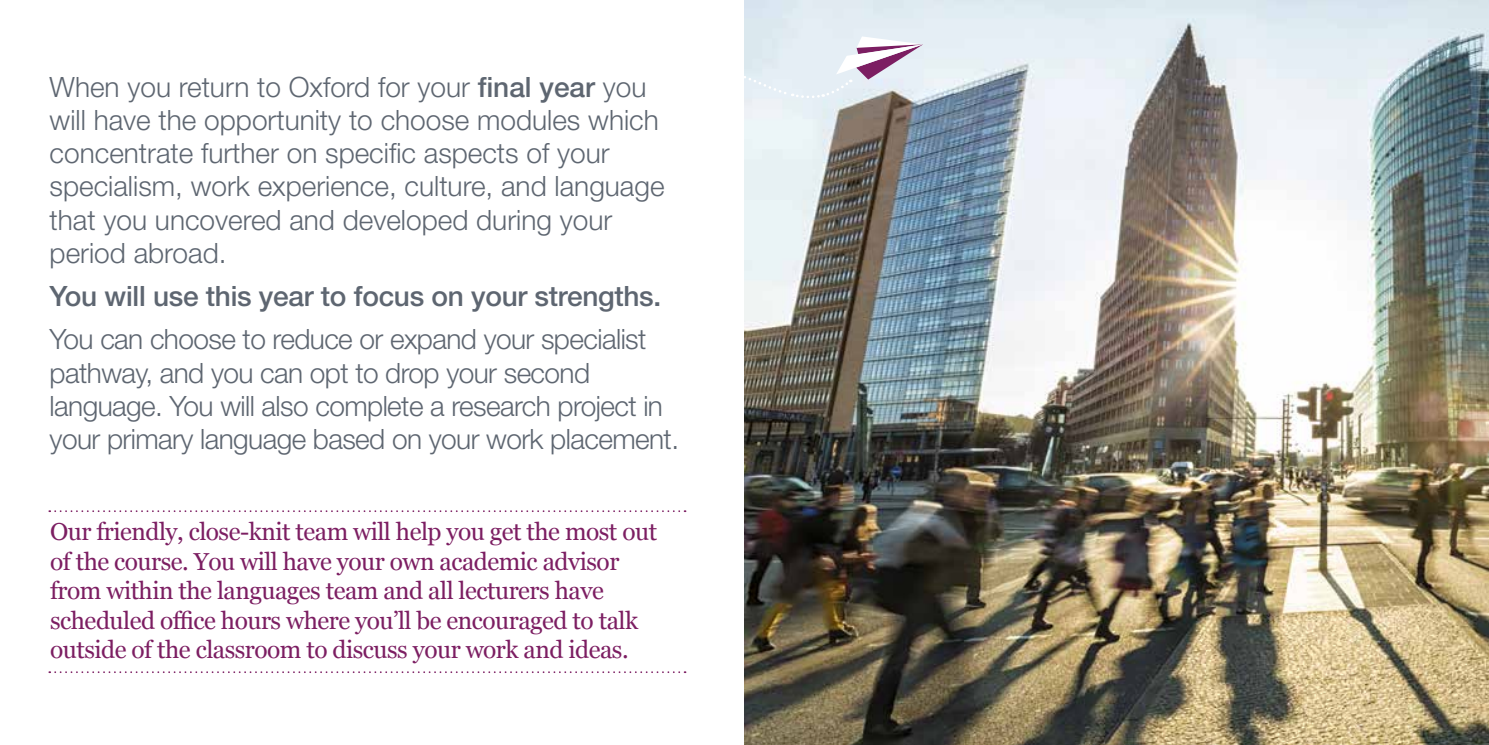
<style>
.page{position:relative;width:1489px;height:745px;background:#fff}
.page>*{position:absolute;margin:0;border:0;box-sizing:border-box;transform-origin:0 0}
.t1{font:300 28px/33.2px "Helvetica Neue";color:#5e6671}
.t2{font:300 28px/33.2px "Helvetica Neue";letter-spacing:-.02em;color:#5e6671}
.t3{font:500 28px "Helvetica Neue LT";letter-spacing:-.01em;color:#5e6671}
.t4{font:24.5px/29.4px "Georgia";letter-spacing:-.02em;color:#7c1e62}
.s1{font-family:"Helvetica Neue LT";font-weight:500}
</style>
<div class="page">
<img style="left:744px;top:0;width:744px;height:744px">
<svg style="left:49px;top:510px;width:636px;height:1px"></svg>
<svg style="left:49px;top:671px;width:636px;height:1px"></svg>
<svg style="left:744px;top:36px;width:179px;height:62px;background:#dee0ea"></svg>
<p class="t1" style="left:50px;top:69px;width:616px">When you return to Oxford for your <span class="s1">final year</span> you will have the opportunity to choose modules which concentrate further on specific aspects of your specialism, work experience, culture, and language that you uncovered and developed during your period abroad.</p>
<p class="t3" style="left:50px;top:279px;width:613px">You will use this year to focus on your strengths.</p>
<p class="t2" style="left:50px;top:322px;width:631px">You can choose to reduce or expand your specialist pathway, and you can opt to drop your second language. You will also complete a research project in your primary language based on your work placement.</p>
<p class="t4" style="left:50px;top:516px;width:608px">Our friendly, close-knit team will help you get the most out of the course. You will have your own academic advisor from within the languages team and all lecturers have scheduled office hours where you’ll be encouraged to talk outside of the classroom to discuss your work and ideas.</p>
</div>
